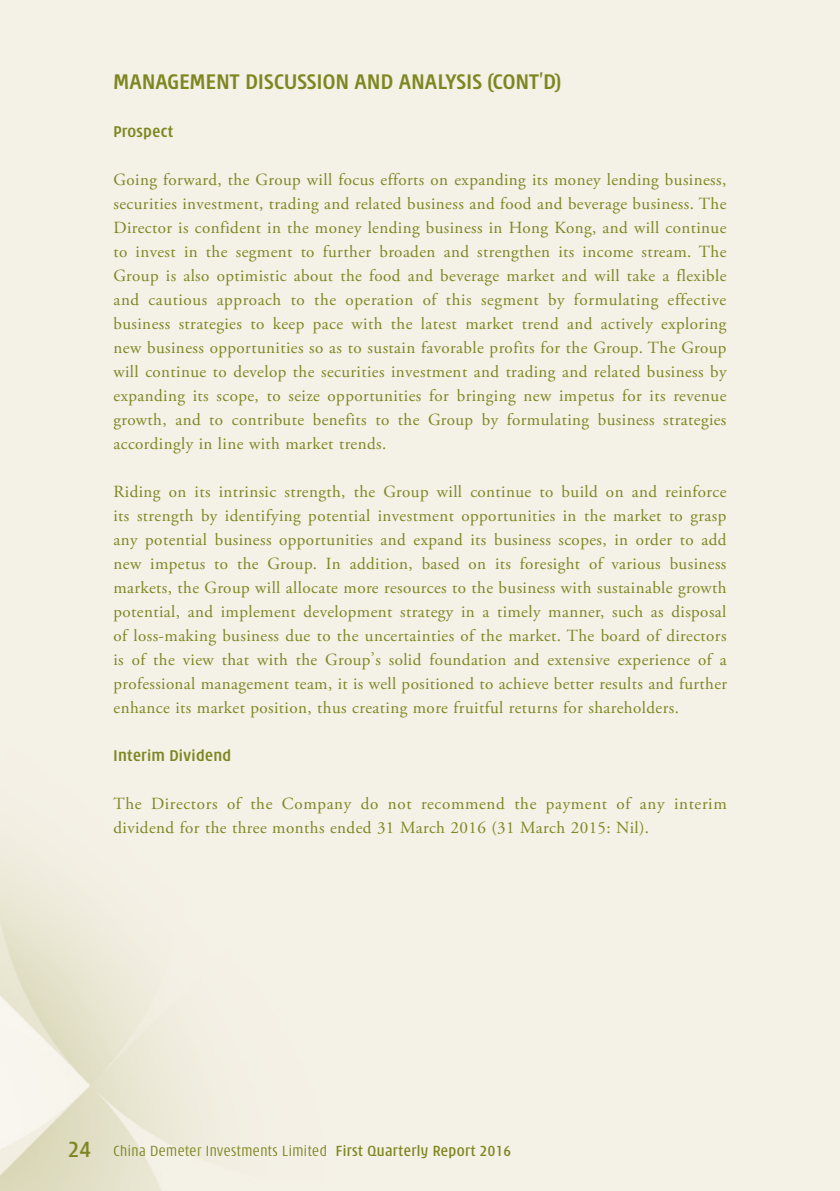
<style>
.page{position:relative;width:840px;height:1191px;background:#fff}
.page>*{position:absolute;margin:0;border:0;box-sizing:border-box;transform-origin:0 0}
.Heading_1{font:700 condensed 23px "Modena";letter-spacing:.015em;color:#7e8620}
.Body_Text{font:17px/24px "Adobe Garamond Pro";letter-spacing:.025em;color:#7e8620;text-align:justify}
.Heading_2{font:700 condensed 17px "Modena";color:#7e8620}
.t1{font:300 condensed 16px "Modena";letter-spacing:.03em;color:#7e8620}
.s1{font-weight:500;font-size:24px}
.s2{font-weight:500}
</style>
<div class="page">
<p class="Heading_1" style="left:113px;top:70px;width:448px">MANAGEMENT DISCUSSION AND ANALYSIS (CONT’D)</p>
<p class="Heading_2" style="left:113px;top:123px;width:61px">Prospect</p>
<p class="Body_Text" style="left:113px;top:168px;width:614px">Going forward, the Group will focus efforts on expanding its money lending business, securities investment, trading and related business and food and beverage business. The Director is confident in the money lending business in Hong Kong, and will continue to invest in the segment to further broaden and strengthen its income stream. The Group is also optimistic about the food and beverage market and will take a flexible and cautious approach to the operation of this segment by formulating effective business strategies to keep pace with the latest market trend and actively exploring new business opportunities so as to sustain favorable profits for the Group. The Group will continue to develop the securities investment and trading and related business by expanding its scope, to seize opportunities for bringing new impetus for its revenue growth, and to contribute benefits to the Group by formulating business strategies accordingly in line with market trends.</p>
<p class="Body_Text" style="left:113px;top:480px;width:614px">Riding on its intrinsic strength, the Group will continue to build on and reinforce its strength by identifying potential investment opportunities in the market to grasp any potential business opportunities and expand its business scopes, in order to add new impetus to the Group. In addition, based on its foresight of various business markets, the Group will allocate more resources to the business with sustainable growth potential, and implement development strategy in a timely manner, such as disposal of loss-making business due to the uncertainties of the market. The board of directors is of the view that with the Group’s solid foundation and extensive experience of a professional management team, it is well positioned to achieve better results and further enhance its market position, thus creating more fruitful returns for shareholders.</p>
<p class="Heading_2" style="left:113px;top:747px;width:119px">Interim Dividend</p>
<p class="Body_Text" style="left:113px;top:792px;width:614px">The Directors of the Company do not recommend the payment of any interim dividend for the three months ended 31 March 2016 (31 March 2015: Nil).</p>
<p class="t1" style="left:68px;top:1143px;width:444px"><span class="s1">24</span> China Demeter Investments Limited <span class="s2">First Quarterly Report 2016</span></p>
</div>
